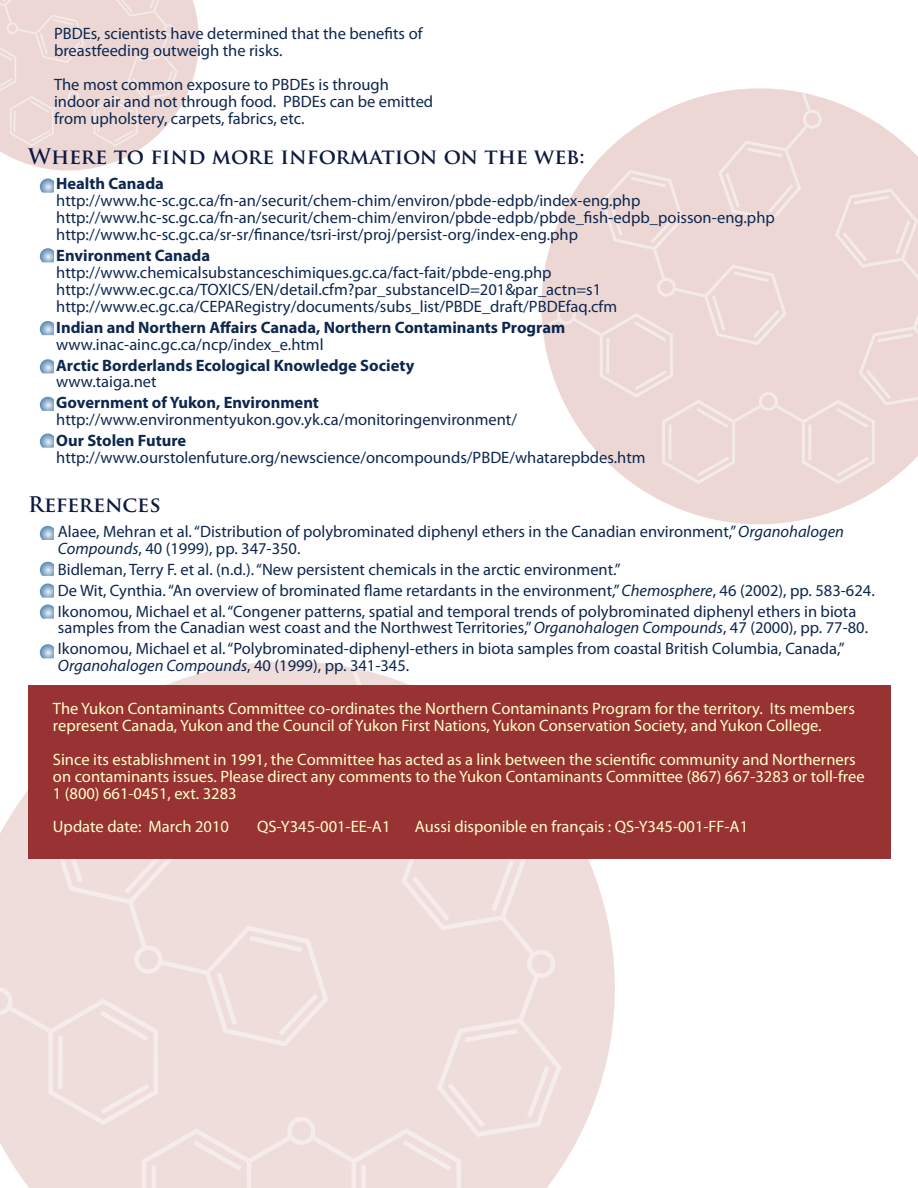
<style>
.page{position:relative;width:918px;height:1188px;background:#fff}
.page>*{position:absolute;margin:0;border:0;box-sizing:border-box;transform-origin:0 0}
.t1{font:700 21px "Trajan Pro";color:#0e1940}
.t2{font:16.5px/17px "Myriad Pro";color:#0e274f}
.t3{font:16.5px/17px "Myriad Pro";color:#fdffcb}
.t4{font:700 16.5px "Myriad Pro";color:#0e274f}
.t5{font:italic 16.5px "Myriad Pro";color:#0e274f}
.s1{font-style:italic}
.s2{font-style:normal}
</style>
<div class="page">
<svg style="left:0;top:0;width:199px;height:171px;background:#eedddb"></svg>
<svg style="left:39px;top:651px;width:576px;height:515px"></svg>
<svg style="left:0;top:668px;width:562px;height:520px;background:#efdfdd"></svg>
<svg style="left:705px;top:88px;width:109px;height:436px"></svg>
<svg style="left:542px;top:93px;width:376px;height:424px;background:#efdddc"></svg>
<div style="left:28px;top:686px;width:863px;height:174px;background:#933"></div>
<svg style="left:40px;top:178px;width:14px;height:15px"></svg>
<svg style="left:40px;top:248px;width:14px;height:14px"></svg>
<svg style="left:40px;top:321px;width:14px;height:14px"></svg>
<svg style="left:40px;top:359px;width:14px;height:14px"></svg>
<svg style="left:40px;top:397px;width:14px;height:14px"></svg>
<svg style="left:40px;top:434px;width:14px;height:14px"></svg>
<svg style="left:40px;top:562px;width:14px;height:14px"></svg>
<svg style="left:40px;top:584px;width:14px;height:14px"></svg>
<svg style="left:40px;top:604px;width:14px;height:15px"></svg>
<svg style="left:40px;top:644px;width:14px;height:14px"></svg>
<svg style="left:40px;top:526px;width:14px;height:14px"></svg>
<p class="t2" style="left:54px;top:25px;width:370px">PBDEs, scientists have determined that the benefits of breastfeeding outweigh the risks.</p>
<p class="t2" style="left:54px;top:76px;width:381px">The most common exposure to PBDEs is through indoor air and not through food. PBDEs can be emitted from upholstery, carpets, fabrics, etc.</p>
<p class="t1" style="left:28px;top:144px;width:558px">Where to find more information on the web:</p>
<p class="t4" style="left:56px;top:173px;width:109px">Health Canada</p>
<p class="t2" style="left:56px;top:192px;width:720px">http://www.hc-sc.gc.ca/fn-an/securit/chem-chim/environ/pbde-edpb/index-eng.php http://www.hc-sc.gc.ca/fn-an/securit/chem-chim/environ/pbde-edpb/pbde_fish-edpb_poisson-eng.php http://www.hc-sc.gc.ca/sr-sr/finance/tsri-irst/proj/persist-org/index-eng.php</p>
<p class="t4" style="left:56px;top:245px;width:155px">Environment Canada</p>
<p class="t2" style="left:56px;top:264px;width:562px">http://www.chemicalsubstanceschimiques.gc.ca/fact-fait/pbde-eng.php http://www.ec.gc.ca/TOXICS/EN/detail.cfm?par_substanceID=201&amp;par_actn=s1 http://www.ec.gc.ca/CEPARegistry/documents/subs_list/PBDE_draft/PBDEfaq.cfm</p>
<p class="t4" style="left:56px;top:316px;width:511px">Indian and Northern Affairs Canada, Northern Contaminants Program</p>
<p class="t2" style="left:56px;top:335px;width:269px">www.inac-ainc.gc.ca/ncp/index_e.html</p>
<p class="t4" style="left:56px;top:354px;width:360px">Arctic Borderlands Ecological Knowledge Society</p>
<p class="t2" style="left:56px;top:373px;width:102px">www.taiga.net</p>
<p class="t4" style="left:56px;top:392px;width:264px">Government of Yukon, Environment</p>
<p class="t2" style="left:56px;top:411px;width:462px">http://www.environmentyukon.gov.yk.ca/monitoringenvironment/</p>
<p class="t4" style="left:56px;top:430px;width:132px">Our Stolen Future</p>
<p class="t2" style="left:56px;top:449px;width:591px">http://www.ourstolenfuture.org/newscience/oncompounds/PBDE/whatarepbdes.htm</p>
<p class="t1" style="left:28px;top:492px;width:134px">References</p>
<p class="t2" style="left:58px;top:522px;width:788px">Alaee, Mehran et al. “Distribution of polybrominated diphenyl ethers in the Canadian environment,” <span class="s1">Organohalogen<br>Compounds</span>, 40 (1999), pp. 347-350.</p>
<p class="t2" style="left:58px;top:558px;width:818px;line-height:21px">Bidleman, Terry F. et al. (n.d.). “New persistent chemicals in the arctic environment.”<br>De Wit, Cynthia. “An overview of brominated flame retardants in the environment,” <span class="s1">Chemosphere</span>, 46 (2002), pp. 583-624.<br>Ikonomou, Michael et al. “Congener patterns, spatial and temporal trends of polybrominated diphenyl ethers in biota</p>
<p class="t2" style="left:58px;top:617px;width:812px;line-height:21px">samples from the Canadian west coast and the Northwest Territories,” <span class="s1">Organohalogen Compounds</span>, 47 (2000), pp. 77-80.<br>Ikonomou, Michael et al. “Polybrominated-diphenyl-ethers in biota samples from coastal British Columbia, Canada,”</p>
<p class="t5" style="left:58px;top:656px;width:353px">Organohalogen Compounds<span class="s2">, 40 (1999), pp. 341-345.</span></p>
<p class="t3" style="left:53px;top:700px;width:803px">The Yukon Contaminants Committee co-ordinates the Northern Contaminants Program for the territory. Its members represent Canada, Yukon and the Council of Yukon First Nations, Yukon Conservation Society, and Yukon College.</p>
<p class="t3" style="left:53px;top:751px;width:813px">Since its establishment in 1991, the Committee has acted as a link between the scientific community and Northerners on contaminants issues. Please direct any comments to the Yukon Contaminants Committee (867) 667-3283 or toll-free<br>1 (800) 661-0451, ext. 3283</p>
<p class="t3" style="left:53px;top:818px;width:178px">Update date: March 2010</p>
<p class="t3" style="left:257px;top:818px;width:135px">QS-Y345-001-EE-A1</p>
<p class="t3" style="left:415px;top:818px;width:335px">Aussi disponible en français : QS-Y345-001-FF-A1</p>
</div>
